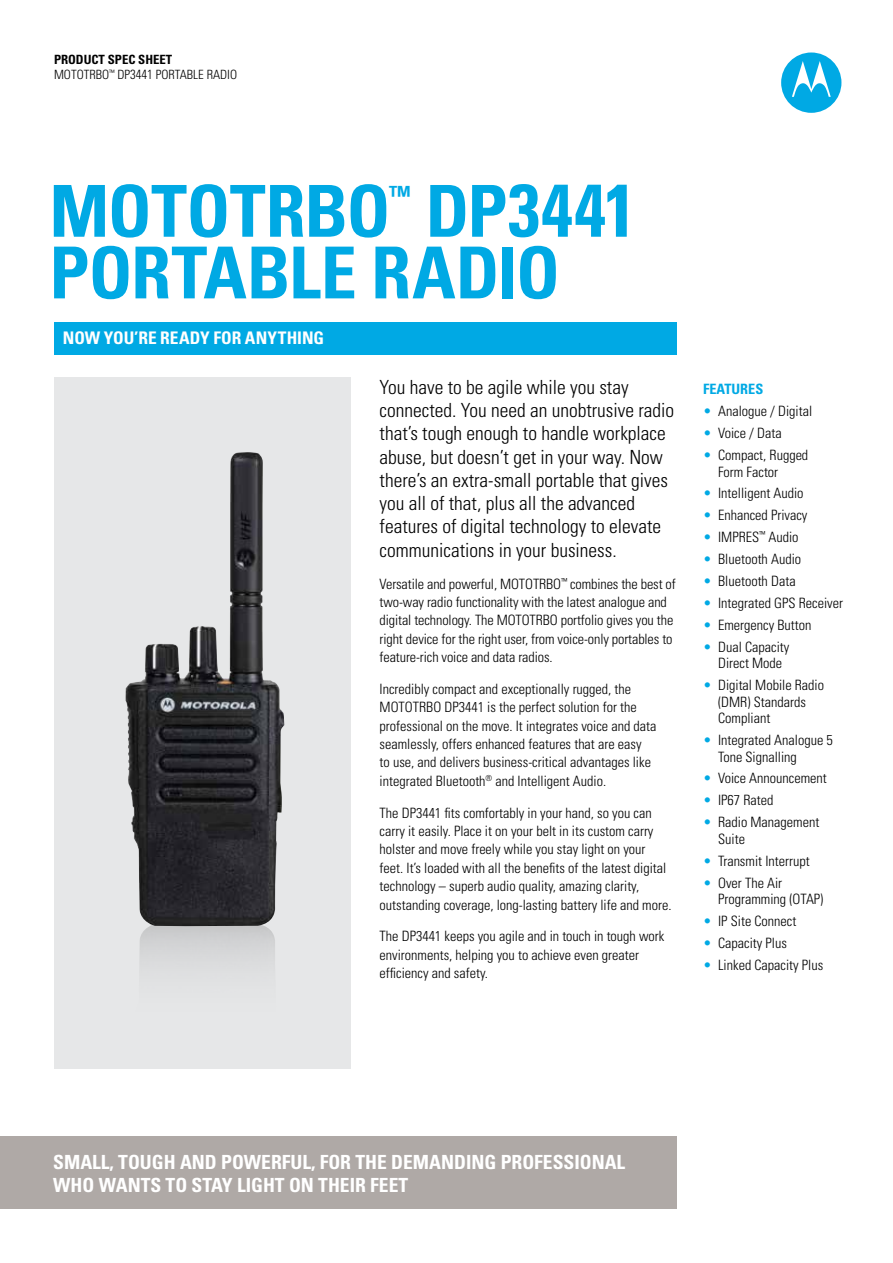
<style>
.page{position:relative;width:893px;height:1263px;background:#fff}
.page>*{position:absolute;margin:0;border:0;box-sizing:border-box;transform-origin:0 0}
.t1{font:700 condensed 74.55px "Univers";color:#00a9e4;scale:.96 1}
.t2{font:700 condensed 71.7px "Univers";letter-spacing:-.005em;color:#00a9e4}
.t3{font:700 condensed 25.05px "Univers";color:#00a9e4}
.t4{font:300 condensed 19.5px/23.2px "Univers";color:#000}
.t5{font:700 condensed 19.5px/23.4px "Univers";color:#fff}
.t6{font:700 condensed 17.4px "Univers";letter-spacing:-.005em;color:#fff}
.t7{font:300 condensed 14.25px/18.3px "Univers";color:#000}
.t8{font:700 condensed 14.25px "Univers";color:#00a9e4}
.t9{font:700 condensed 12.75px/15.3px "Univers";color:#000}
.t10{font:300 condensed 12.75px "Univers";color:#000}
.s1{font-weight:300}
.s2{font-weight:300;font-size:13.2px}
.s3{font-size:71.7px}
.s4{color:#00a9e4}
</style>
<div class="page">
<div style="left:781px;top:53px;width:60px;height:60px;background:#00a9e4;border-radius:50%"></div>
<svg style="left:792px;top:61px;width:39px;height:36px"></svg>
<div style="left:54px;top:377px;width:297px;height:692px;background:#e6e7e8"></div>
<div style="left:54px;top:322px;width:622px;height:32px;background:#00a9e4"></div>
<div style="left:0;top:1136px;width:676px;height:73px;background:#afa9a6"></div>
<img style="left:125px;top:453px;width:157px;height:473px">
<p class="t9" style="left:54px;top:52px;width:120px">PRODUCT SPEC SHEET<br><span class="s1">MOTOTRBO</span><sup>™</sup> <span class="s1">DP</span><span class="s2">3441</span> <span class="s1">port</span></p>
<p class="t10" style="left:180px;top:67px;width:59px">able RADIO</p>
<h2 class="t2" style="left:50px;top:167px;width:342px">MOTOTRBO</h2>
<h3 class="t3" style="left:389px;top:179px;width:23px">™</h3>
<h1 class="t1" style="left:426px;top:164px;width:220px"><span class="s3">DP</span>3441</h1>
<h2 class="t2" style="left:49px;top:229px;width:40px">PORT</h2>
<h2 class="t2" style="left:203px;top:229px;width:358px">ABLE RADIO</h2>
<p class="t6" style="left:63px;top:327px;width:263px">NOW YOU’RE READY FOR ANYTHING</p>
<p class="t4" style="left:380px;top:375px;width:296px">You have to be agile while you stay connected. You need an unobtrusive radio that’s tough enough to handle workplace abuse, but doesn’t get in your way. Now there’s an extra-small portable that gives you all of that, plus all the advanced features of digital technology to elevate communications in your business.</p>
<p class="t7" style="left:380px;top:574px;width:298px">Versatile and powerful, MOTOTRBO<sup>™</sup> combines the best of two-way radio functionality with the latest analogue and digital technology. The MOTOTRBO portfolio gives you the right device for the right user, from voice-only portables to feature-rich voice and data radios.</p>
<p class="t7" style="left:380px;top:679px;width:278px">Incredibly compact and exceptionally rugged, the MOTOTRBO DP3441 is the perfect solution for the professional on the move. It integrates voice and data seamlessly, offers enhanced features that are easy<br>to use, and delivers business-critical advantages like integrated Bluetooth<sup>®</sup> and Intelligent Audio.</p>
<p class="t7" style="left:380px;top:803px;width:293px">The DP3441 fits comfortably in your hand, so you can carry it easily. Place it on your belt in its custom carry holster and move freely while you stay light on your feet. It’s loaded with all the benefits of the latest digital technology – superb audio quality, amazing clarity, outstanding coverage, long-lasting battery life and more.</p>
<p class="t7" style="left:380px;top:927px;width:286px">The DP3441 keeps you agile and in touch in tough work environments, helping you to achieve even greater efficiency and safety.</p>
<p class="t8" style="left:703px;top:380px;width:62px">FEATURES</p>
<p class="t7" style="left:703px;top:402px;width:111px"><span class="s4">•</span> Analogue / Digital</p>
<p class="t7" style="left:703px;top:424px;width:80px"><span class="s4">•</span> Voice / Data</p>
<p class="t7" style="left:718px;top:446px;width:92px;line-height:16.5px;text-indent:-15px"><span class="s4">•</span> Compact, Rugged<br>Form Factor</p>
<p class="t7" style="left:703px;top:484px;width:102px"><span class="s4">•</span> Intelligent Audio</p>
<p class="t7" style="left:703px;top:506px;width:106px"><span class="s4">•</span> Enhanced Privacy</p>
<p class="t7" style="left:703px;top:528px;width:97px"><span class="s4">•</span> IMPRES<sup>™</sup> Audio</p>
<p class="t7" style="left:703px;top:550px;width:100px"><span class="s4">•</span> Bluetooth Audio</p>
<p class="t7" style="left:703px;top:572px;width:94px"><span class="s4">•</span> Bluetooth Data</p>
<p class="t7" style="left:703px;top:593px;width:141px"><span class="s4">•</span> Integrated GPS Receiver</p>
<p class="t7" style="left:703px;top:615px;width:110px"><span class="s4">•</span> Emergency Button</p>
<p class="t7" style="left:703px;top:638px;width:88px;line-height:16.5px;text-align:center"><span class="s4">•</span> Dual Capacity<br>Direct Mode</p>
<p class="t7" style="left:718px;top:677px;width:108px;line-height:16.5px;text-indent:-15px"><span class="s4">•</span> Digital Mobile Radio (DMR) Standards<br>Compliant</p>
<p class="t7" style="left:718px;top:731px;width:116px;line-height:16.5px;text-indent:-15px"><span class="s4">•</span> Integrated Analogue 5<br>Tone Signalling</p>
<p class="t7" style="left:703px;top:769px;width:125px"><span class="s4">•</span> Voice Announcement</p>
<p class="t7" style="left:703px;top:791px;width:72px"><span class="s4">•</span> IP67 Rated</p>
<p class="t7" style="left:718px;top:814px;width:103px;line-height:16.5px;text-indent:-15px"><span class="s4">•</span> Radio Management<br>Suite</p>
<p class="t7" style="left:703px;top:851px;width:108px"><span class="s4">•</span> Transmit Interrupt</p>
<p class="t7" style="left:718px;top:874px;width:107px;line-height:16.5px;text-indent:-15px"><span class="s4">•</span> Over The Air<br>Programming (OTAP)</p>
<p class="t7" style="left:703px;top:912px;width:95px"><span class="s4">•</span> IP Site Connect</p>
<p class="t7" style="left:703px;top:933px;width:85px"><span class="s4">•</span> Capacity Plus</p>
<p class="t7" style="left:703px;top:955px;width:122px"><span class="s4">•</span> Linked Capacity Plus</p>
<h3 class="t5" style="left:53px;top:1150px;width:563px">SMALL, TOUGH AND POWERFUL, FOR THE DEMANDING PROFESSIONAL<br>WHO WANTS TO STAY LIGHT ON THEIR FEET</h3>
</div>
